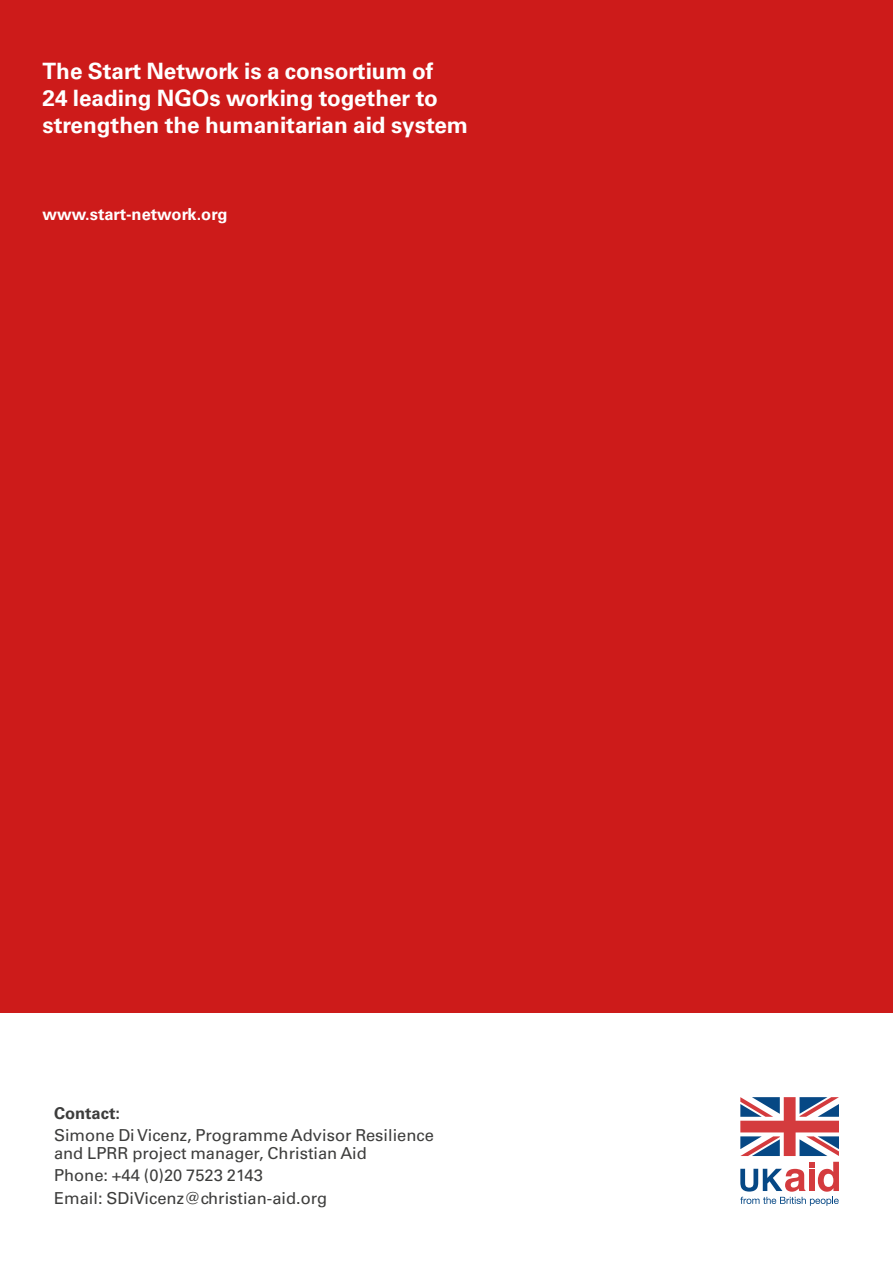
<style>
.page{position:relative;width:893px;height:1263px;background:#fff}
.page>*{position:absolute;margin:0;border:0;box-sizing:border-box;transform-origin:0 0}
.t1{font:700 22.5px/27px "Univers CA";color:#fff}
.t2{font:16.5px/18px "Univers CA";color:#3d3d3c}
.t3{font:700 16.5px "Univers CA";color:#fff}
.t4{font:700 16.5px "Univers CA";color:#3d3d3c}
</style>
<div class="page">
<div style="left:0;top:0;width:893px;height:1013px;background:#cd1b1a"></div>
<svg style="left:740px;top:1097px;width:99px;height:59px"></svg>
<svg style="left:740px;top:1162px;width:99px;height:44px"></svg>
<h1 class="t1" style="left:43px;top:58px;width:427px">The Start Network is a consortium of<br>24 leading NGOs working together to strengthen the humanitarian aid system</h1>
<p class="t3" style="left:43px;top:205px;width:186px">www.start-network.org</p>
<p class="t4" style="left:54px;top:1103px;width:68px">Contact:</p>
<p class="t2" style="left:54px;top:1126px;width:381px">Simone Di Vicenz, Programme Advisor Resilience and LPRR project manager, Christian Aid</p>
<p class="t2" style="left:54px;top:1164px;width:275px;line-height:22.2px">Phone: +44 (0)20 7523 2143<br>Email: SDiVicenz@christian-aid.org</p>
</div>
